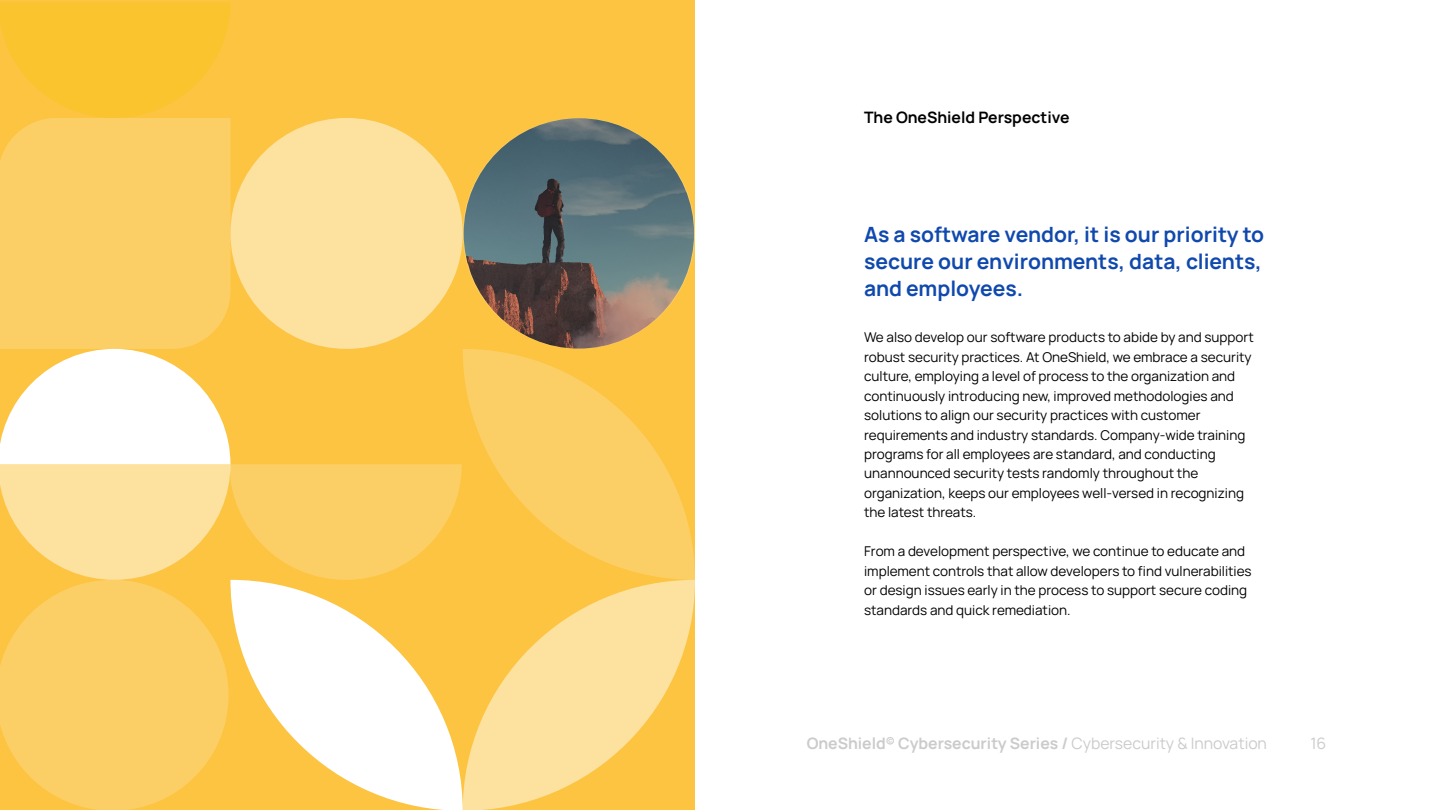
<style>
.page{position:relative;width:1440px;height:810px;background:#fff}
.page>*{position:absolute;margin:0;border:0;box-sizing:border-box;transform-origin:0 0}
.t1{font:700 21px/27px "Manrope";color:#1049ae;text-align:justify}
.t2{font:700 15.75px "Manrope";color:#cacbca}
.t3{font:700 15.75px "Manrope";color:#000}
.t4{font:15.75px "Manrope";color:#cacbca}
.t5{font:13.5px/19.5px "Manrope";color:#000}
.s1{font-weight:400}
</style>
<div class="page">
<div style="left:0;top:0;width:695px;height:810px;background:#fcc441"></div>
<div style="left:230px;top:118px;width:233px;height:231px;background:#fde19f;border-radius:50%"></div>
<svg style="left:0;top:2px;width:230px;height:116px"></svg>
<div style="left:0;top:118px;width:230px;height:231px;background:#fccf66"></div>
<svg style="left:463px;top:349px;width:232px;height:231px;fill:#fccf66"></svg>
<svg style="left:463px;top:580px;width:232px;height:230px;fill:#fde19f"></svg>
<svg style="left:230px;top:580px;width:233px;height:230px;fill:#fff"></svg>
<svg style="left:0;top:580px;width:229px;height:230px;fill:#fccf66"></svg>
<svg style="left:0;top:349px;width:462px;height:231px"></svg>
<img style="left:464px;top:118px;width:230px;height:231px;border-radius:115px">
<p class="t3" style="left:864px;top:106px;width:207px">The OneShield Perspective</p>
<h1 class="t1" style="left:864px;top:220px;width:402px">As a software vendor, it is our priority to secure our environments, data, clients, and employees.</h1>
<p class="t5" style="left:864px;top:327px;width:391px">We also develop our software products to abide by and support robust security practices. At OneShield, we embrace a security culture, employing a level of process to the organization and continuously introducing new, improved methodologies and solutions to align our security practices with customer requirements and industry standards. Company-wide training programs for all employees are standard, and conducting unannounced security tests randomly throughout the organization, keeps our employees well-versed in recognizing the latest threats.</p>
<p class="t5" style="left:864px;top:541px;width:389px">From a development perspective, we continue to educate and implement controls that allow developers to find vulnerabilities or design issues early in the process to support secure coding standards and quick remediation.</p>
<p class="t2" style="left:807px;top:732px;width:462px">OneShield<sup>(c)</sup> Cybersecurity Series / <span class="s1">Cybersecurity &amp; Innovation</span></p>
<p class="t4" style="left:1310px;top:732px;width:17px">16</p>
</div>
